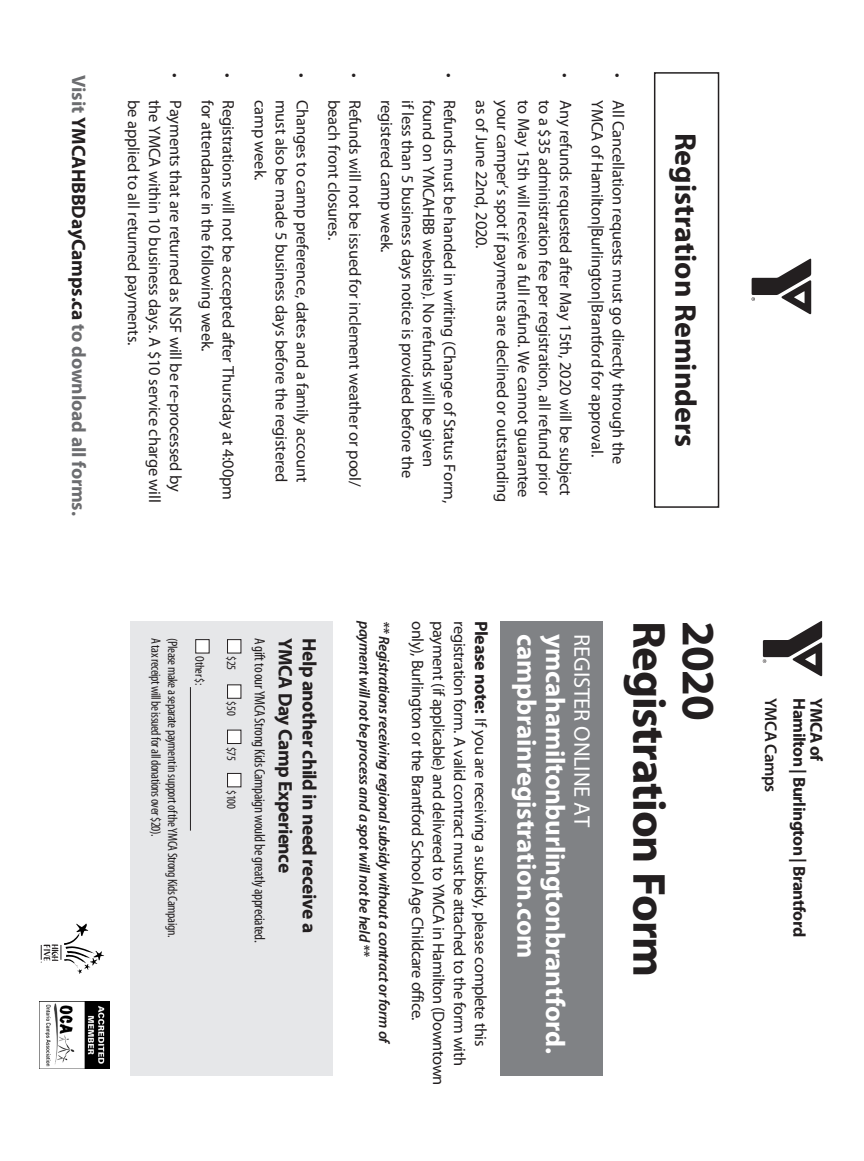
<style>
.page{position:relative;width:864px;height:1161px;background:#fff}
.page>*{position:absolute;margin:0;border:0;box-sizing:border-box;transform-origin:0 0}
._2005_Subheads{font:700 46.5px "Myriad Pro";letter-spacing:-.025em;color:#231f20}
.t1{font:700 30px "Myriad Pro";color:#231f20}
._2005_Subheads-2{font:700 27px "Myriad Pro";letter-spacing:-.01em;color:#fff}
._2005_Subheads-3{font:22.5px "Myriad Pro";letter-spacing:-.01em;color:#fff}
.t2{font:700 19.5px "Myriad Pro";letter-spacing:-.025em;color:#231f20}
.t3{font:700 19.5px "Myriad Pro";letter-spacing:-.01em;color:#6c6d70}
.Top_Header_11{font:700 17.25px "Myriad Pro";letter-spacing:-.025em;color:#231f20}
.Top_Header_11-2{font:600 17.1px "Myriad Pro";letter-spacing:-.025em;color:#231f20}
._2005_Subheads-4{font:16.5px "Myriad Pro";letter-spacing:-.01em;color:#231f20}
._2005_Body_Copy{font:italic 600 15px "Myriad Pro";letter-spacing:-.025em;color:#231f20}
.t4{font:condensed 15px "Myriad Pro";letter-spacing:-.025em;color:#231f20}
.t5{font:condensed 13.5px/16.5px "Myriad Pro";letter-spacing:-.035em;color:#231f20}
.t6{font:condensed 12.75px "Myriad Pro";letter-spacing:-.025em;color:#231f20}
.s1{color:#231f20}
.s2{font-weight:700;font-size:18px}
</style>
<div class="page">
<svg style="left:41px;top:924px;width:63px;height:50px"></svg>
<div style="left:130px;top:621px;width:203px;height:454px;background:#e6e7e9"></div>
<hr style="left:190px;top:687px;width:1px;height:144px;background:#231f20">
<div style="left:228px;top:640px;width:13px;height:13px;background:#fff"></div>
<div style="left:227px;top:639px;width:14px;height:14px;border:1px solid #231f20"></div>
<div style="left:228px;top:685px;width:13px;height:13px;background:#fff"></div>
<div style="left:227px;top:685px;width:14px;height:14px;border:1px solid #231f20"></div>
<div style="left:228px;top:730px;width:13px;height:14px;background:#fff"></div>
<div style="left:227px;top:730px;width:14px;height:14px;border:1px solid #231f20"></div>
<div style="left:228px;top:773px;width:13px;height:14px;background:#fff"></div>
<div style="left:227px;top:773px;width:14px;height:14px;border:1px solid #231f20"></div>
<div style="left:196px;top:640px;width:13px;height:13px;background:#fff"></div>
<div style="left:195px;top:639px;width:14px;height:14px;border:1px solid #231f20"></div>
<img style="left:40px;top:1002px;width:69px;height:67px">
<svg style="left:763px;top:621px;width:59px;height:55px"></svg>
<div style="left:654px;top:72px;width:65px;height:436px;border:2px solid #231f20"></div>
<div style="left:500px;top:621px;width:102px;height:454px;background:#808285"></div>
<svg style="left:752px;top:259px;width:59px;height:55px"></svg>
<p class="t3" style="left:92px;top:75px;width:442px;rotate:90deg">Visit <span class="s1">YMCAHBBDayCamps.ca</span> to download all forms.</p>
<p class="_2005_Subheads-4" style="left:186px;top:73px;width:6px;rotate:90deg">•</p>
<p class="_2005_Subheads-4" style="left:144px;top:100px;width:247px;rotate:90deg">be applied to all returned payments.</p>
<p class="_2005_Subheads-4" style="left:165px;top:100px;width:404px;rotate:90deg">the YMCA within 10 business days. A $10 service charge will</p>
<p class="_2005_Subheads-4" style="left:186px;top:100px;width:394px;rotate:90deg">Payments that are returned as NSF will be re-processed by</p>
<p class="_2005_Subheads-4" style="left:239px;top:73px;width:6px;rotate:90deg">•</p>
<p class="_2005_Subheads-4" style="left:218px;top:100px;width:253px;rotate:90deg">for attendance in the following week.</p>
<p class="_2005_Subheads-4" style="left:239px;top:100px;width:402px;rotate:90deg">Registrations will not be accepted after Thursday at 4:00pm</p>
<p class="_2005_Subheads-4" style="left:312px;top:73px;width:6px;rotate:90deg">•</p>
<p class="_2005_Subheads-4" style="left:270px;top:100px;width:82px;rotate:90deg">camp week.</p>
<p class="_2005_Subheads-4" style="left:291px;top:100px;width:384px;rotate:90deg">must also be made 5 business days before the registered</p>
<p class="_2005_Subheads-4" style="left:312px;top:100px;width:384px;rotate:90deg">Changes to camp preference, dates and a family account</p>
<p class="_2005_Subheads-4" style="left:365px;top:73px;width:6px;rotate:90deg">•</p>
<p class="_2005_Subheads-4" style="left:344px;top:100px;width:142px;rotate:90deg">beach front closures.</p>
<p class="_2005_Subheads-4" style="left:365px;top:100px;width:388px;rotate:90deg">Refunds will not be issued for inclement weather or pool/</p>
<p class="_2005_Subheads-4" style="left:460px;top:73px;width:6px;rotate:90deg">•</p>
<p class="_2005_Subheads-4" style="left:397px;top:100px;width:154px;rotate:90deg">registered camp week.</p>
<p class="_2005_Subheads-4" style="left:418px;top:100px;width:380px;rotate:90deg">if less than 5 business days notice is provided before the</p>
<p class="_2005_Subheads-4" style="left:439px;top:100px;width:369px;rotate:90deg">found on YMCAHBB website). No refunds will be given</p>
<p class="_2005_Subheads-4" style="left:460px;top:100px;width:405px;rotate:90deg">Refunds must be handed in writing (Change of Status Form,</p>
<p class="_2005_Subheads-4" style="left:576px;top:73px;width:6px;rotate:90deg">•</p>
<p class="_2005_Subheads-4" style="left:492px;top:100px;width:150px;rotate:90deg">as of June 22nd, 2020.</p>
<p class="_2005_Subheads-4" style="left:513px;top:100px;width:403px;rotate:90deg">your camper’s spot if payments are declined or outstanding</p>
<p class="_2005_Subheads-4" style="left:534px;top:100px;width:399px;rotate:90deg">to May 15th will receive a full refund. We cannot guarantee</p>
<p class="_2005_Subheads-4" style="left:555px;top:100px;width:397px;rotate:90deg">to a $35 administration fee per registration, all refund prior</p>
<p class="_2005_Subheads-4" style="left:576px;top:100px;width:397px;rotate:90deg">Any refunds requested after May 15th, 2020 will be subject</p>
<p class="_2005_Subheads-4" style="left:629px;top:73px;width:6px;rotate:90deg">•</p>
<p class="_2005_Subheads-4" style="left:608px;top:100px;width:359px;rotate:90deg">YMCA of Hamilton|Burlington|Brantford for approval.</p>
<p class="_2005_Subheads-4" style="left:629px;top:100px;width:366px;rotate:90deg">All Cancellation requests must go directly through the</p>
<p class="t1" style="left:705px;top:133px;width:316px;rotate:90deg">Registration Reminders</p>
<p class="t5" style="left:181px;top:638px;width:301px;rotate:90deg">(Please make a separate payment in support of the YMCA Strong Kids Campaign.<br>A tax receipt will be issued for all donations over $20).</p>
<p class="t6" style="left:207px;top:656px;width:31px;rotate:90deg">Other $:</p>
<p class="t6" style="left:239px;top:656px;width:16px;rotate:90deg">$25</p>
<p class="t6" style="left:239px;top:701px;width:16px;rotate:90deg">$50</p>
<p class="t6" style="left:239px;top:747px;width:16px;rotate:90deg">$75</p>
<p class="t6" style="left:239px;top:790px;width:20px;rotate:90deg">$100</p>
<p class="t4" style="left:269px;top:638px;width:306px;rotate:90deg">A gift to our YMCA Strong Kids Campaign would be greatly appreciated.</p>
<p class="t2" style="left:298px;top:638px;width:236px;rotate:90deg">YMCA Day Camp Experience</p>
<p class="t2" style="left:322px;top:638px;width:296px;rotate:90deg">Help another child in need receive a</p>
<p class="_2005_Body_Copy" style="left:374px;top:621px;width:338px;rotate:90deg">payment will not be process and a spot will not be held **</p>
<p class="_2005_Body_Copy" style="left:394px;top:621px;width:425px;rotate:90deg">** Registrations receiving regional subsidy without a contract or form of</p>
<p class="_2005_Subheads-4" style="left:428px;top:621px;width:401px;rotate:90deg">only), Burlington or the Brantford School Age Childcare office.</p>
<p class="_2005_Subheads-4" style="left:449px;top:621px;width:466px;rotate:90deg">payment (if applicable) and delivered to YMCA in Hamilton (Downtown</p>
<p class="_2005_Subheads-4" style="left:470px;top:621px;width:447px;rotate:90deg">registration form. A valid contract must be attached to the form with</p>
<p class="_2005_Subheads-4" style="left:491px;top:621px;width:427px;rotate:90deg"><span class="s2">Please note:</span> If you are receiving a subsidy, please complete this</p>
<p class="_2005_Subheads-2" style="left:544px;top:634px;width:325px;rotate:90deg">campbrainregistration.com</p>
<p class="_2005_Subheads-2" style="left:573px;top:634px;width:421px;rotate:90deg">ymcahamiltonburlingtonbrantford.</p>
<p class="_2005_Subheads-3" style="left:596px;top:634px;width:194px;rotate:90deg">REGISTER ONLINE AT</p>
<p class="_2005_Subheads" style="left:679px;top:621px;width:358px;rotate:90deg">Registration Form</p>
<p class="_2005_Subheads" style="left:729px;top:621px;width:101px;rotate:90deg">2020</p>
<p class="Top_Header_11-2" style="left:782px;top:698px;width:96px;rotate:90deg">YMCA Camps</p>
<p class="Top_Header_11" style="left:811px;top:698px;width:241px;rotate:90deg">Hamilton | Burlington | Brantford</p>
<p class="Top_Header_11" style="left:828px;top:698px;width:65px;rotate:90deg">YMCA of</p>
</div>
